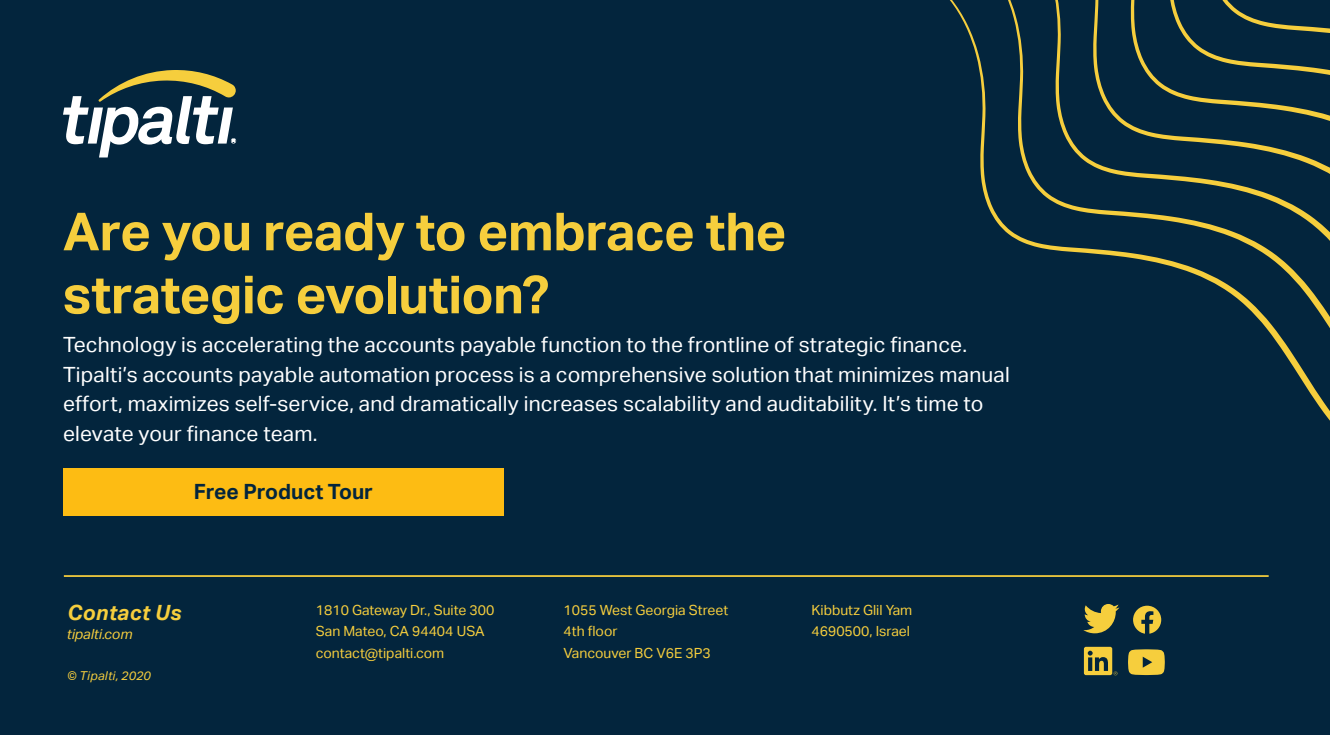
<style>
.page{position:relative;width:1330px;height:735px;background:#03253d}
.page>*{position:absolute;margin:0;border:0;box-sizing:border-box;transform-origin:0 0}
.t1{font:700 52.5px/63px "Aktiv Grotesk";letter-spacing:-.015em;color:#f6ce3d}
.t2{font:21px/29.8px "Aktiv Grotesk";letter-spacing:.01em;color:#fff}
.t3{font:700 21px "Aktiv Grotesk";letter-spacing:-.005em;color:#03253d}
.t4{font:italic 700 21px "Aktiv Grotesk";letter-spacing:.02em;color:#f6ce3d}
.t5{font:14px/21.7px "Aktiv Grotesk";color:#f6ce3d}
.t6{font:italic 14px "Aktiv Grotesk";color:#f6ce3d}
.t7{font:italic 12.25px "Aktiv Grotesk";letter-spacing:.025em;color:#f6ce3d}
</style>
<div class="page">
<svg style="left:980px;top:0;width:350px;height:385px"></svg>
<svg style="left:1042px;top:0;width:288px;height:293px"></svg>
<svg style="left:1091px;top:0;width:239px;height:205px"></svg>
<svg style="left:1131px;top:0;width:199px;height:138px"></svg>
<svg style="left:1084px;top:647px;width:33px;height:28px"></svg>
<svg style="left:1083px;top:604px;width:36px;height:29px"></svg>
<svg style="left:1128px;top:649px;width:37px;height:26px"></svg>
<svg style="left:1133px;top:606px;width:28px;height:28px"></svg>
<hr style="left:64px;top:575px;width:1205px;height:2px;background:#f6ce3d">
<svg style="left:63px;top:70px;width:173px;height:87px"></svg>
<div style="left:63px;top:468px;width:441px;height:47px;background:#fdbc13"></div>
<h1 class="t1" style="left:63px;top:201px;width:725px">Are you ready to embrace the strategic evolution?</h1>
<p class="t2" style="left:63px;top:330px;width:948px">Technology is accelerating the accounts payable function to the frontline of strategic finance.<br>Tipalti s’ accounts payable automation process is a comprehensive solution that minimizes manual effort, maximizes self-service, and dramatically increases scalability and auditability It. s’ time to elevate your finance team.</p>
<p class="t3" style="left:194px;top:480px;width:181px">Free Product Tour</p>
<p class="t4" style="left:67px;top:600px;width:116px">Contact Us</p>
<p class="t6" style="left:67px;top:626px;width:67px">tipalti.com</p>
<p class="t7" style="left:67px;top:669px;width:85px">© Tipalti, 2020</p>
<p class="t5" style="left:316px;top:599px;width:180px">1810 Gateway Dr., Suite 300<br>San Mateo, CA 94404 USA contact@tipalti.com</p>
<p class="t5" style="left:564px;top:599px;width:166px">1055 West Georgia Street<br>4th floor<br>Vancouver B C V P3E6 3</p>
<p class="t5" style="left:811px;top:599px;width:102px">Kibbutz Glil Yam</p>
<p class="t5" style="left:811px;top:621px;width:100px">4690500, Israel</p>
</div>
